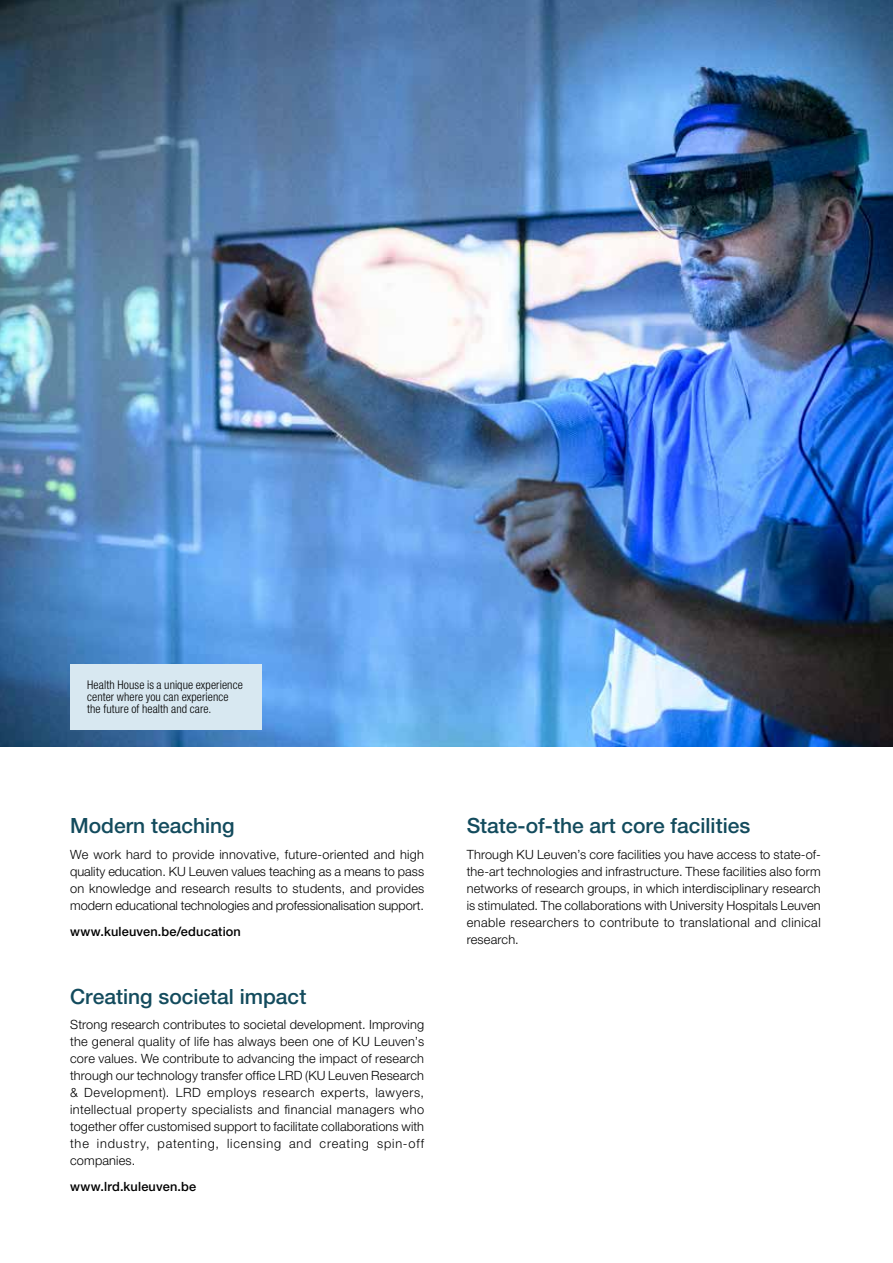
<style>
.page{position:relative;width:893px;height:1263px;background:#fff}
.page>*{position:absolute;margin:0;border:0;box-sizing:border-box;transform-origin:0 0}
.t1{font:500 21px "Helvetica Neue LT Std";color:#134b5d}
.t2{font:300 12.75px/17px "Helvetica Neue LT Std";letter-spacing:.025em;color:#000;text-align:justify}
.t3{font:500 12.75px "Helvetica Neue LT Std";letter-spacing:.015em;color:#000}
.t4{font:300 condensed 12px/12px "Helvetica Neue LT Std";letter-spacing:.01em;color:#000}
</style>
<div class="page">
<img style="left:0;top:0;width:893px;height:746px">
<div style="left:70px;top:664px;width:191px;height:66px;background:#d8e8f1"></div>
<p class="t4" style="left:87px;top:679px;width:157px">Health House is a unique experience center where you can experience the future of health and care.</p>
<h1 class="t1" style="left:70px;top:813px;width:166px">Modern teaching</h1>
<p class="t2" style="left:70px;top:846px;width:356px">We work hard to provide innovative, future-oriented and high quality education. KU Leuven values teaching as a means to pass on knowledge and research results to students, and provides modern educational technologies and professionalisation support.</p>
<p class="t3" style="left:70px;top:923px;width:172px">www.kuleuven.be/education</p>
<h1 class="t1" style="left:70px;top:983px;width:238px">Creating societal impact</h1>
<p class="t2" style="left:70px;top:1016px;width:355px">Strong research contributes to societal development. Improving the general quality of life has always been one of KU Leuven’s core values. We contribute to advancing the impact of research through our technology transfer office LRD (KU Leuven Research &amp; Development). LRD employs research experts, lawyers, intellectual property specialists and financial managers who together offer customised support to facilitate collaborations with the industry, patenting, licensing and creating spin-off companies.</p>
<p class="t3" style="left:70px;top:1178px;width:127px">www.lrd.kuleuven.be</p>
<h1 class="t1" style="left:467px;top:813px;width:285px">State-of-the art core facilities</h1>
<p class="t2" style="left:467px;top:846px;width:356px">Through KU Leuven’s core facilities you have access to state-of&shy;the-art technologies and infrastructure. These facilities also form networks of research groups, in which interdisciplinary research is stimulated. The collaborations with University Hospitals Leuven enable researchers to contribute to translational and clinical research.</p>
</div>
